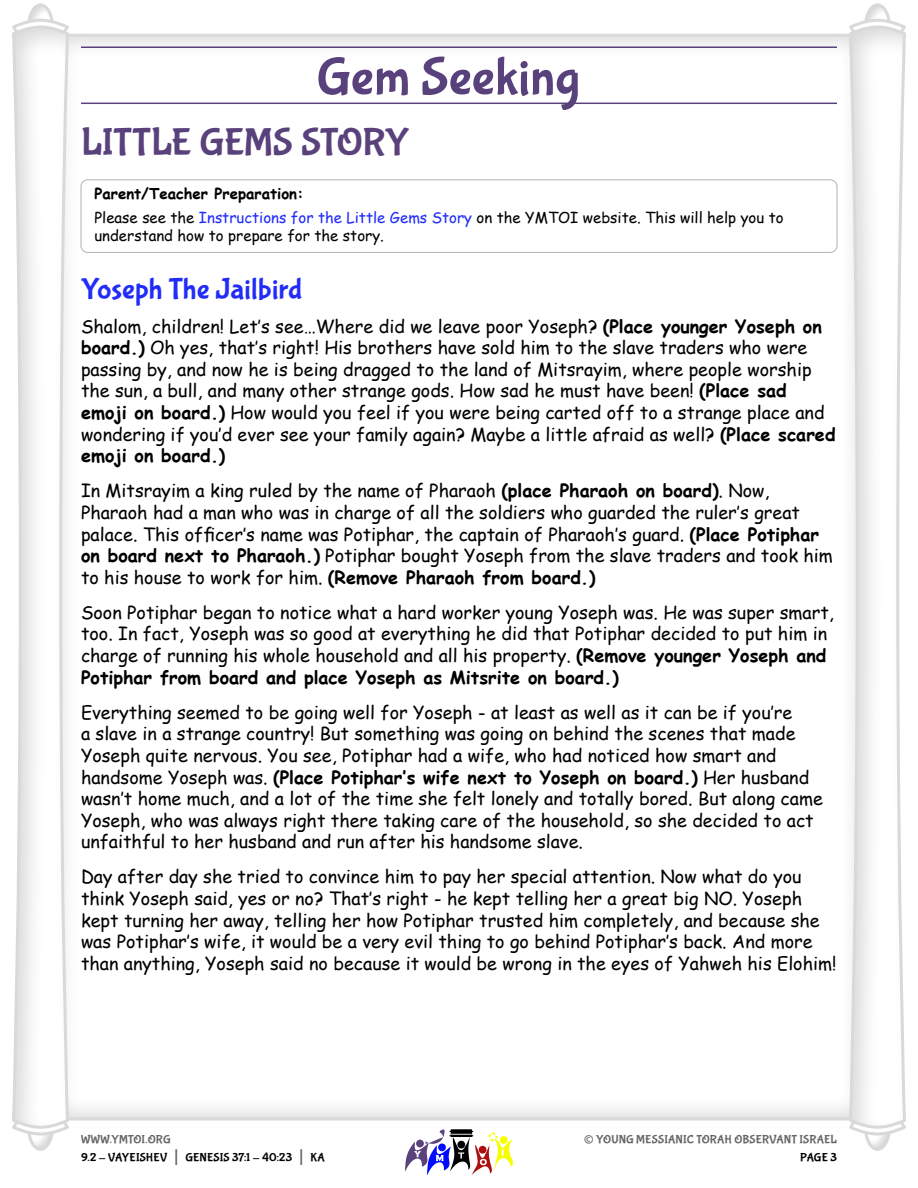
<style>
.page{position:relative;width:918px;height:1188px;background:#fff}
.page>*{position:absolute;margin:0;border:0;box-sizing:border-box;transform-origin:0 0}
.t1{font:54px "Bubblegum Sans";letter-spacing:.005em;color:#59417c}
.t2{font:39px "Bubblegum Sans";letter-spacing:-.005em;color:#59417c}
.t3{font:30px "Bubblegum Sans";color:#222cf9}
.t4{font:27px "Bubblegum Sans";color:#666}
.t5{font:18px/21.6px "Comic Sans MS";color:#000}
.t6{font:15px/24.8px "Comic Sans MS";color:#000}
.t7{font:12px/18px "Bubblegum Sans";letter-spacing:.01em;color:#000}
.t8{font:12px "Bubblegum Sans";letter-spacing:.01em;color:#666}
.s1{font-weight:700}
.s2{color:#222cf9}
.s3{color:#666}
.s4{font-size:21px;color:#666}
</style>
<div class="page">
<svg style="left:405px;top:1129px;width:108px;height:46px"></svg>
<svg style="left:28px;top:1137px;width:25px;height:10px"></svg>
<div style="left:27px;top:1104px;width:27px;height:47px;border:3px solid #d9d9d9;border-radius:50%"></div>
<svg style="left:17px;top:1114px;width:55px;height:23px"></svg>
<svg style="left:28px;top:7px;width:25px;height:10px"></svg>
<div style="left:27px;top:3px;width:27px;height:48px;border:3px solid #d9d9d9;border-radius:50%"></div>
<svg style="left:18px;top:17px;width:45px;height:7px"></svg>
<svg style="left:12px;top:24px;width:58px;height:1106px"></svg>
<svg style="left:865px;top:1137px;width:25px;height:10px"></svg>
<div style="left:864px;top:1104px;width:27px;height:47px;border:3px solid #d9d9d9;border-radius:50%"></div>
<svg style="left:854px;top:1130px;width:47px;height:7px"></svg>
<svg style="left:865px;top:7px;width:25px;height:10px"></svg>
<div style="left:864px;top:3px;width:27px;height:48px;border:3px solid #d9d9d9;border-radius:50%"></div>
<svg style="left:846px;top:17px;width:54px;height:23px"></svg>
<svg style="left:848px;top:24px;width:58px;height:1106px"></svg>
<hr style="left:81px;top:103px;width:756px;height:1px;background:#59417c">
<hr style="left:81px;top:46px;width:756px;height:2px;background:#59417c">
<div style="left:81px;top:179px;width:756px;height:74px;border:1px solid #b2b2b2;border-radius:7px"></div>
<h1 class="t1" style="left:317px;top:55px;width:265px">Gem Seeking</h1>
<h2 class="t2" style="left:81px;top:126px;width:330px">LITTLE GEMS STORY</h2>
<p class="t6" style="left:94px;top:182px;width:691px"><span class="s1">Parent/Teacher Preparation:<br></span>Please see the <span class="s2">Instructions for the Little Gems Story</span> on the YMTOI website. This will help you to</p>
<p class="t6" style="left:95px;top:225px;width:291px">understand how to prepare for the story.</p>
<h3 class="t3" style="left:81px;top:276px;width:223px">Yoseph The Jailbird</h3>
<p class="t5" style="left:81px;top:315px;width:756px">Shalom, children! Let’s see…Where did we leave poor Yoseph? <span class="s1">(Place younger Yoseph on board )</span> Oh yes, that’s right! His brothers have sold him to the slave traders who were passing by, and now he is being dragged to the land of Mitsrayim, where people worship the sun, a bull, and many other strange gods. How sad he must have been! <span class="s1">(Place sad emoji on board )</span> How would you feel if you were being carted off to a strange place and wondering if you’d ever see your family again? Maybe a little afraid as well? <span class="s1">(Place scared emoji on board )</span></p>
<p class="t5" style="left:81px;top:482px;width:753px">In Mitsrayim a king ruled by the name of Pharaoh <span class="s1">(place Pharaoh on board)</span>. Now, Pharaoh had a man who was in charge of all the soldiers who guarded the ruler’s great palace. This officer’s name was Potiphar, the captain of Pharaoh’s guard. <span class="s1">(Place Potiphar on board next to Pharaoh )</span> Potiphar bought Yoseph from the slave traders and took him to his house to work for him. <span class="s1">(Remove Pharaoh from board )</span></p>
<p class="t5" style="left:81px;top:603px;width:754px">Soon Potiphar began to notice what a hard worker young Yoseph was. He was super smart, too. In fact, Yoseph was so good at everything he did that Potiphar decided to put him in charge of running his whole household and all his property. <span class="s1">(Remove younger Yoseph and Potiphar from board and place Yoseph as Mitsrite on board )</span></p>
<p class="t5" style="left:81px;top:701px;width:743px">Everything seemed to be going well for Yoseph - at least as well as it can be if you’re<br>a slave in a strange country! But something was going on behind the scenes that made Yoseph quite nervous. You see, Potiphar had a wife, who had noticed how smart and handsome Yoseph was. <span class="s1">(Place Potiphar’s wife next to Yoseph on board.)</span> Her husband wasn’t home much, and a lot of the time she felt lonely and totally bored. But along came Yoseph, who was always right there taking care of the household, so she decided to act unfaithful to her husband and run after his handsome slave.</p>
<p class="t5" style="left:81px;top:868px;width:757px">Day after day she tried to convince him to pay her special attention. Now what do you think Yoseph said, yes or no? That’s right - he kept telling her a great big NO. Yoseph kept turning her away, telling her how Potiphar trusted him completely, and because she was Potiphar’s wife, it would be a very evil thing to go behind Potiphar’s back. And more than anything, Yoseph said no because it would be wrong in the eyes of Yahweh his Elohim!</p>
<p class="t7" style="left:81px;top:1132px;width:245px"><span class="s3">WWW.YMTOI.ORG<br></span>9.2 - VAYEISHEV <span class="s4">|</span> GENESIS 37:1 - 40:23 <span class="s4">|</span> KA</p>
<h3 class="t4" style="left:584px;top:1128px;width:12px">©</h3>
<p class="t8" style="left:596px;top:1134px;width:242px">YOUNG MESSIANIC TORAH OBSERVANT ISRAEL</p>
<p class="t7" style="left:800px;top:1150px;width:38px">PAGE 3</p>
</div>
